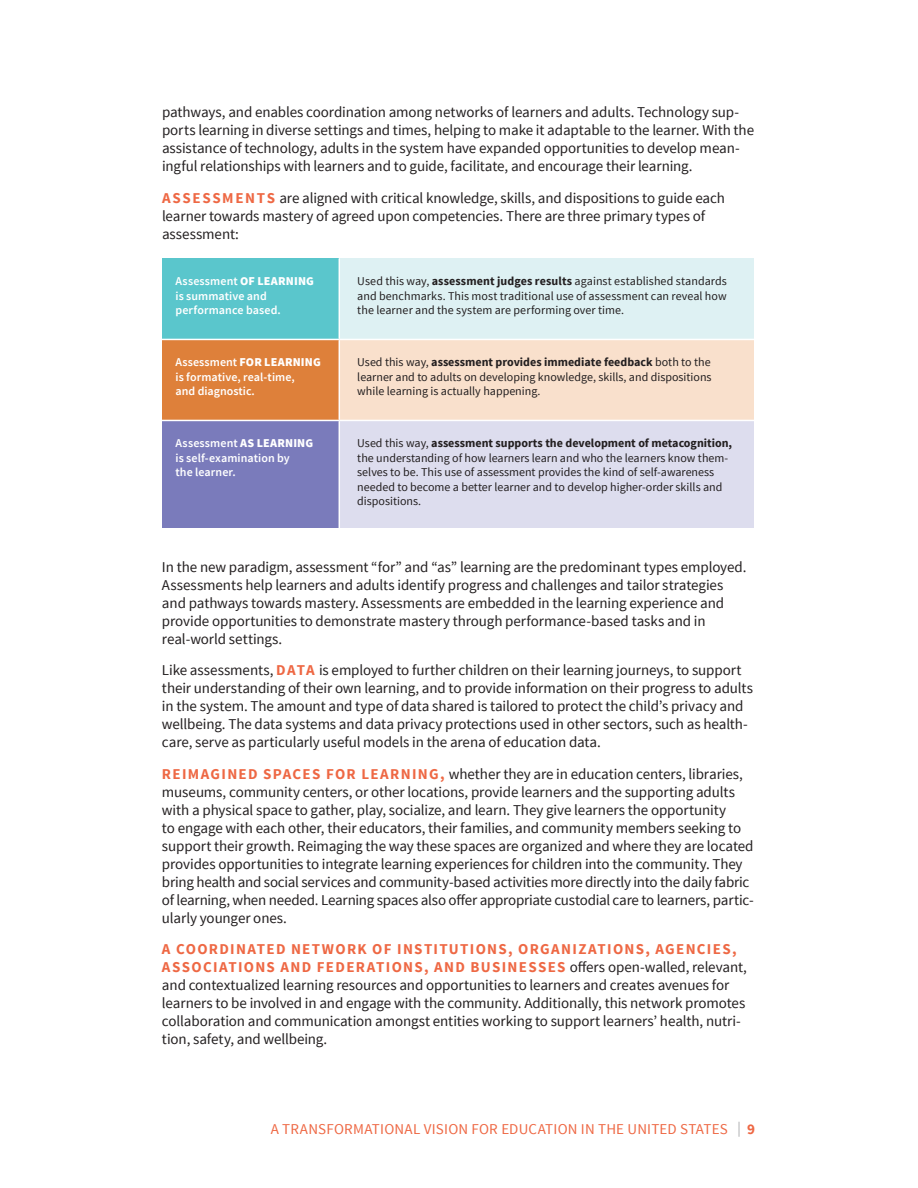
<style>
.page{position:relative;width:918px;height:1188px;background:#fff}
.page>*{position:absolute;margin:0;border:0;box-sizing:border-box;transform-origin:0 0}
.Text{font:15px/18px "Source Sans Pro";letter-spacing:-.01em;color:#231f20}
.t1{font:15px "Source Sans Pro";letter-spacing:.015em;color:#ee6844}
.t2{font:12px/14.4px "Source Sans Pro";color:#231f20;text-align:justify}
.t3{font:600 12px/14.4px "Source Sans Pro";letter-spacing:.005em;color:#fff}
.s1{font-weight:700;color:#ee6844}
.s2{font-weight:900}
.s3{font-weight:700}
.s4{font-weight:300;color:#808285}
</style>
<div class="page">
<div style="left:162px;top:258px;width:177px;height:81px;background:#5ac6cc"></div>
<div style="left:339px;top:258px;width:415px;height:81px;background:#def1f3"></div>
<div style="left:162px;top:339px;width:177px;height:81px;background:#de803a"></div>
<div style="left:339px;top:339px;width:415px;height:81px;background:#f9e0cc"></div>
<div style="left:162px;top:420px;width:177px;height:108px;background:#7a7bbb"></div>
<div style="left:339px;top:420px;width:415px;height:108px;background:#dde"></div>
<hr style="left:339px;top:258px;width:1px;height:81px;background:#fff">
<hr style="left:162px;top:339px;width:177px;height:1px;background:#fff">
<hr style="left:339px;top:339px;width:415px;height:1px;background:#fff">
<hr style="left:339px;top:340px;width:1px;height:80px;background:#fff">
<hr style="left:162px;top:420px;width:177px;height:1px;background:#fff">
<hr style="left:339px;top:420px;width:415px;height:1px;background:#fff">
<hr style="left:339px;top:421px;width:1px;height:107px;background:#fff">
<p class="Text" style="left:162px;top:104px;width:594px">pathways, and enables coordination among networks of learners and adults. Technology sup&shy;ports learning in diverse settings and times, helping to make it adaptable to the learner. With the assistance of technology, adults in the system have expanded opportunities to develop mean&shy;ingful relationships with learners and to guide, facilitate, and encourage their learning.</p>
<p class="Text" style="left:162px;top:189px;width:565px"><span class="s1">ASSESSMENTS</span> are aligned with critical knowledge, skills, and dispositions to guide each learner towards mastery of agreed upon competencies. There are three primary types of assessment:</p>
<p class="t3" style="left:176px;top:275px;width:140px">Assessment <span class="s2">OF LEARNING</span></p>
<p class="t3" style="left:176px;top:289px;width:107px">is summative and performance based.</p>
<p class="t2" style="left:357px;top:274px;width:371px">Used this way, <span class="s3">assessment judges results</span> against established standards and benchmarks. This most traditional use of assessment can reveal how the learner and the system are performing over time.</p>
<p class="t3" style="left:176px;top:356px;width:147px">Assessment <span class="s2">FOR LEARNING </span>is formative, real-time,<br>and diagnostic.</p>
<p class="t2" style="left:357px;top:355px;width:356px">Used this way, <span class="s3">assessment provides immediate feedback</span> both to the learner and to adults on developing knowledge, skills, and dispositions while learning is actually happening.</p>
<p class="t3" style="left:176px;top:437px;width:139px">Assessment <span class="s2">AS LEARNING</span></p>
<p class="t3" style="left:176px;top:451px;width:116px">is self-examination by the learner.</p>
<p class="t2" style="left:357px;top:436px;width:376px;text-align:left">Used this way, <span class="s3">assessment supports the development of metacognition, </span>the understanding of how learners learn and who the learners know them&shy;selves to be. This use of assessment provides the kind of self-awareness needed to become a better learner and to develop higher-order skills and dispositions.</p>
<p class="Text" style="left:162px;top:558px;width:586px">In the new paradigm, assessment “for” and “as” learning are the predominant types employed.<br>Assessments help learners and adults identify progress and challenges and tailor strategies and pathways towards mastery. Assessments are embedded in the learning experience and provide opportunities to demonstrate mastery through performance-based tasks and in real-world settings.</p>
<p class="Text" style="left:162px;top:662px;width:593px">Like assessments, <span class="s1">DATA</span> is employed to further children on their learning journeys, to support their understanding of their own learning, and to provide information on their progress to adults in the system. The amount and type of data shared is tailored to protect the child’s privacy and wellbeing. The data systems and data privacy protections used in other sectors, such as health&shy;care, serve as particularly useful models in the arena of education data.</p>
<p class="Text" style="left:162px;top:765px;width:593px"><span class="s1">REIMAGINED SPACES FOR LEARNING,</span> whether they are in education centers, libraries, museums, community centers, or other locations, provide learners and the supporting adults with a physical space to gather, play, socialize, and learn. They give learners the opportunity<br>to engage with each other, their educators, their families, and community members seeking to support their growth. Reimaging the way these spaces are organized and where they are located provides opportunities to integrate learning experiences for children into the community. They bring health and social services and community-based activities more directly into the daily fabric of learning, when needed. Learning spaces also offer appropriate custodial care to learners, partic&shy;ularly younger ones.</p>
<p class="Text" style="left:162px;top:941px;width:587px"><span class="s1">A COORDINATED NETWORK OF INSTITUTIONS, ORGANIZATIONS, AGENCIES, ASSOCIATIONS AND FEDERATIONS, AND BUSINESSES</span> offers open-walled, relevant, and contextualized learning resources and opportunities to learners and creates avenues for learners to be involved in and engage with the community. Additionally, this network promotes collaboration and communication amongst entities working to support learners’ health, nutri&shy;tion, safety, and wellbeing.</p>
<p class="t1" style="left:271px;top:1120px;width:486px">A TRANSFORMATIONAL VISION FOR EDUCATION IN THE UNITED STATES <span class="s4">|</span> <span class="s3">9</span></p>
</div>
